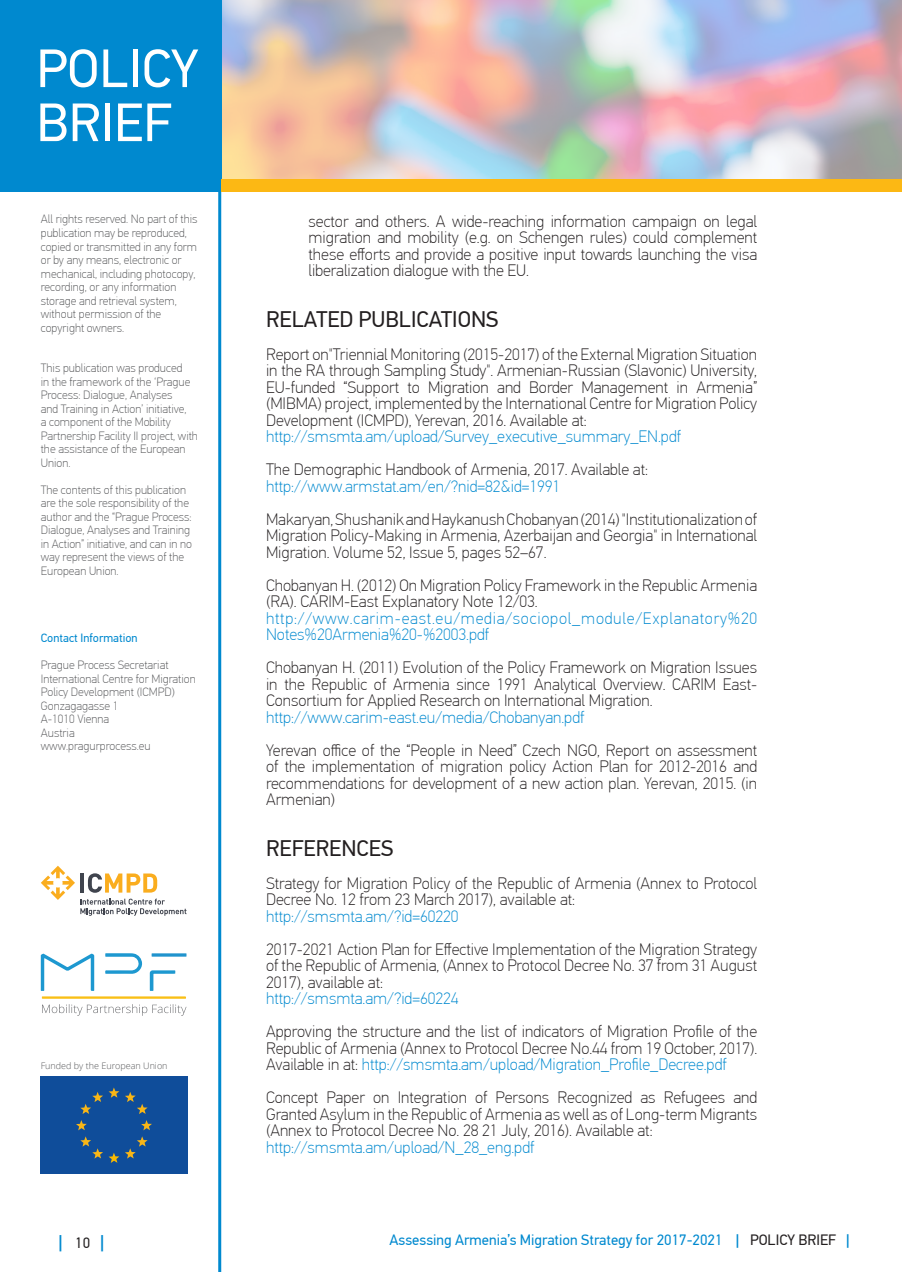
<style>
.page{position:relative;width:902px;height:1272px;background:#fff}
.page>*{position:absolute;margin:0;border:0;box-sizing:border-box;transform-origin:0 0}
.t1{font:54px/54px "PF Din Text Pro";color:#fff}
.Section_names{font:22.5px "PF Din Text Pro";color:#231f20}
.t2{font:500 18px "PF Din Text Pro";color:#0089cf}
.Text_1{font:100 16.5px/16.5px "PF Din Text Pro";color:#231f20;text-align:justify}
.Text_1-2{font:100 16.5px "PF Din Text Pro";color:#0089cf}
.Text_1-3{font:100 16.5px/16.5px "PF Din Text Pro";letter-spacing:.045em;color:#0089cf}
.t3{font:15px "PF Din Text Pro";color:#0089cf}
.t4{font:100 12px/13.5px "PF Din Text Pro";color:#57585a}
.t5{font:12px "PF Din Text Pro";color:#0089cf}
.t6{font:300 9px "Open Sans";color:#57585a}
.s1{color:#0089cf}
.s2{font-weight:400;font-size:15px;color:#231f20}
.s3{font-weight:500}
.s4{color:#231f20}
</style>
<div class="page">
<img style="left:221px;top:0;width:680px;height:179px">
<div style="left:0;top:0;width:221px;height:191px;background:#0089cf"></div>
<hr style="left:218px;top:179px;width:3px;height:1092px;background:#0089cf">
<div style="left:221px;top:179px;width:680px;height:12px;background:#fcb814"></div>
<div style="left:41px;top:1076px;width:147px;height:98px;background:#0f4d9a"></div>
<svg style="left:80px;top:1136px;width:23px;height:22px"></svg>
<svg style="left:125px;top:1092px;width:27px;height:38px"></svg>
<svg style="left:76px;top:1092px;width:27px;height:38px"></svg>
<svg style="left:109px;top:1153px;width:10px;height:9px"></svg>
<svg style="left:109px;top:1087px;width:10px;height:10px"></svg>
<svg style="left:125px;top:1136px;width:23px;height:22px"></svg>
<svg style="left:41px;top:953px;width:145px;height:45px"></svg>
<svg style="left:42px;top:1004px;width:144px;height:11px"></svg>
<svg style="left:41px;top:865px;width:145px;height:50px"></svg>
<h1 class="t1" style="left:36px;top:42px;width:164px">POLICY<br>BRIEF</h1>
<p class="t4" style="left:41px;top:213px;width:158px">All rights reserved. No part of this publication may be reproduced, copied or transmitted in any form or by any means, electronic or mechanical, including photocopy, recording, or any information storage and retrieval system, without permission of the copyright owners.</p>
<p class="t4" style="left:41px;top:361px;width:159px">This publication was produced<br>in the framework of the ‘Prague<br>Process: Dialogue, Analyses<br>and Training in Action’ initiative,<br>a component of the Mobility<br>Partnership Facility II project, with the assistance of the European<br>Union.</p>
<p class="t4" style="left:41px;top:483px;width:153px">The contents of this publication are the sole responsibility of the author and the “Prague Process:<br>Dialogue, Analyses and Training in Action” initiative, and can in no way represent the views of the<br>European Union.</p>
<p class="t5" style="left:41px;top:631px;width:98px">Contact Information</p>
<p class="t4" style="left:41px;top:658px;width:129px">Prague Process Secretariat</p>
<p class="t4" style="left:41px;top:672px;width:156px">International Centre for Migration<br>Policy Development (ICMPD)</p>
<p class="t4" style="left:41px;top:699px;width:79px">Gonzagagasse 1</p>
<p class="t4" style="left:41px;top:712px;width:70px">A-1010 Vienna</p>
<p class="t4" style="left:41px;top:726px;width:35px">Austria</p>
<p class="t4" style="left:41px;top:739px;width:111px">www.pragurprocess.eu</p>
<p class="t6" style="left:41px;top:1059px;width:128px">Funded by the European Union</p>
<p class="Text_1" style="left:308px;top:213px;width:450px">sector and others. A wide-reaching information campaign on legal migration and mobility (e.g. on Schengen rules) could complement these efforts and provide a positive input towards launching the visa liberalization dialogue with the EU.</p>
<p class="Section_names" style="left:266px;top:306px;width:234px">RELATED PUBLICATIONS</p>
<p class="Text_1" style="left:266px;top:346px;width:492px">Report on"Triennial Monitoring (2015-2017) of the External Migration Situation in the RA through Sampling Study". Armenian-Russian (Slavonic) University, EU-funded “Support to Migration and Border Management in Armenia” (MIBMA) project, implemented by the International Centre for Migration Policy Development (ICMPD), Yerevan, 2016. Available at:</p>
<p class="Text_1-2" style="left:266px;top:427px;width:416px">http://smsmta.am/upload/Survey_executive_summary_EN.pdf</p>
<p class="Text_1" style="left:266px;top:461px;width:383px">The Demographic Handbook of Armenia, 2017. Available at:</p>
<p class="Text_1-2" style="left:266px;top:476px;width:296px">http://www.armstat.am/en/?nid=82&amp;id=1991</p>
<p class="Text_1" style="left:266px;top:511px;width:492px">Makaryan, Shushanik and Haykanush Chobanyan (2014) "Institutionalization of Migration Policy-Making in Armenia, Azerbaijan and Georgia" in International Migration. Volume 52, Issue 5, pages 52–67.</p>
<p class="Text_1" style="left:266px;top:577px;width:492px">Chobanyan H. (2012) On Migration Policy Framework in the Republic Armenia (RA). CARIM-East Explanatory Note 12/03.</p>
<p class="Text_1-3" style="left:266px;top:610px;width:492px">http://www.carim-east.eu/media/sociopol_module/Explanatory%20<br>Notes%20Armenia%20-%2003.pdf</p>
<p class="Text_1" style="left:266px;top:659px;width:492px">Chobanyan H. (2011) Evolution of the Policy Framework on Migration Issues in the Republic of Armenia since 1991 Analytical Overview. CARIM East-Consortium for Applied Research on International Migration.</p>
<p class="Text_1-2" style="left:266px;top:707px;width:320px">http://www.carim-east.eu/media/Chobanyan.pdf</p>
<p class="Text_1" style="left:266px;top:742px;width:492px">Yerevan office of the “People in Need” Czech NGO, Report on assessment of the implementation of migration policy Action Plan for 2012-2016 and recommendations for development of a new action plan. Yerevan, 2015. (in Armenian)</p>
<p class="Section_names" style="left:266px;top:834px;width:129px">REFERENCES</p>
<p class="Text_1" style="left:266px;top:875px;width:492px">Strategy for Migration Policy of the Republic of Armenia (Annex to Protocol<br>Decree No. 12 from 23 March 2017), available at:</p>
<p class="Text_1-2" style="left:266px;top:906px;width:194px">http://smsmta.am/?id=60220</p>
<p class="Text_1" style="left:266px;top:941px;width:492px">2017-2021 Action Plan for Effective Implementation of the Migration Strategy of the Republic of Armenia, (Annex to Protocol Decree No. 37 from 31 August 2017), available at:</p>
<p class="Text_1-2" style="left:266px;top:989px;width:194px">http://smsmta.am/?id=60224</p>
<p class="Text_1" style="left:266px;top:1023px;width:492px">Approving the structure and the list of indicators of Migration Profile of the Republic of Armenia (Annex to Protocol Decree No.44 from 19 October, 2017).<br>Available in at: <span class="s1">http://smsmta.am/upload/Migration_Profile_Decree.pdf</span></p>
<p class="Text_1" style="left:266px;top:1089px;width:492px">Concept Paper on Integration of Persons Recognized as Refugees and Granted Asylum in the Republic of Armenia as well as of Long-term Migrants (Annex to Protocol Decree No. 28 21 July, 2016). Available at:</p>
<p class="Text_1-2" style="left:266px;top:1137px;width:270px">http://smsmta.am/upload/N_28_eng.pdf</p>
<p class="t2" style="left:59px;top:1230px;width:47px">| <span class="s2">10</span> |</p>
<p class="t3" style="left:389px;top:1231px;width:461px">Assessing Armenia’s Migration Strategy for 2017-2021 <span class="s3">|</span> <span class="s4">POLICY BRIEF</span> <span class="s3">|</span></p>
</div>
